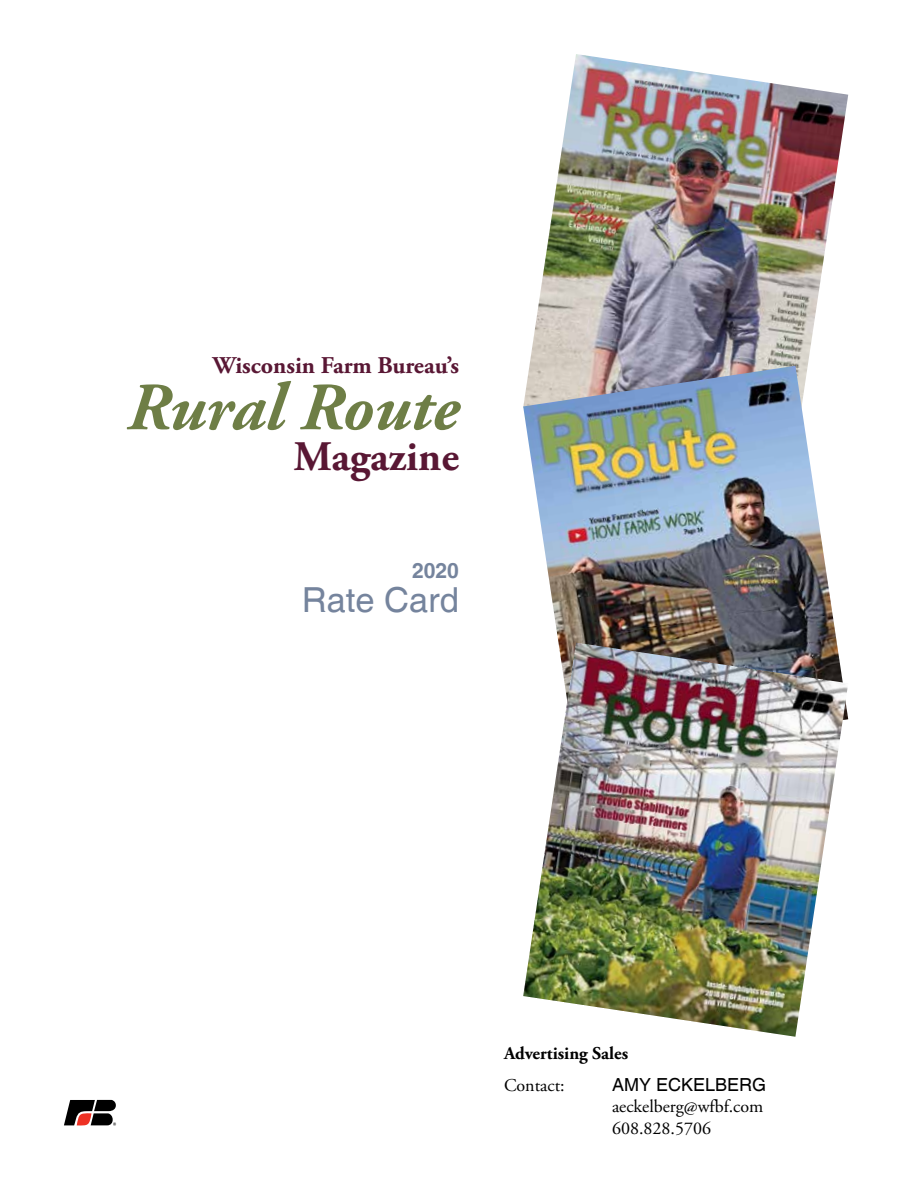
<style>
.page{position:relative;width:918px;height:1188px;background:#fff}
.page>*{position:absolute;margin:0;border:0;box-sizing:border-box;transform-origin:0 0}
.t1{font:italic 700 67.5px "Adobe Garamond Pro";color:#6e7e46}
.t2{font:700 42px "Adobe Garamond Pro";color:#591734}
.t3{font:34.5px "Helvetica";color:#75849d}
.t4{font:700 24px "Adobe Garamond Pro";color:#591734}
.t5{font:700 21px "Helvetica";color:#75849d}
.t6{font:18px/21.6px "Adobe Garamond Pro";color:#000}
.t7{font:700 18px "Adobe Garamond Pro";color:#000}
.t8{font:18px "Helvetica";color:#000}
</style>
<div class="page">
<svg style="left:64px;top:1100px;width:52px;height:26px"></svg>
<img style="left:529px;top:54px;width:319px;height:312px">
<img style="left:523px;top:366px;width:314px;height:277px">
<img style="left:523px;top:643px;width:325px;height:394px">
<h3 class="t4" style="left:213px;top:351px;width:248px">Wisconsin Farm Bureau’s</h3>
<h1 class="t1" style="left:127px;top:369px;width:334px">Rural Route</h1>
<h2 class="t2" style="left:294px;top:432px;width:167px">Magazine</h2>
<p class="t5" style="left:412px;top:558px;width:48px">2020</p>
<h3 class="t3" style="left:302px;top:580px;width:159px">Rate Card</h3>
<p class="t7" style="left:504px;top:1043px;width:126px">Advertising Sales</p>
<p class="t6" style="left:504px;top:1075px;width:62px">Contact:</p>
<p class="t8" style="left:612px;top:1074px;width:156px">AMY ECKELBERG</p>
<p class="t6" style="left:612px;top:1097px;width:153px">aeckelberg@wfbf.com<br>608.828.5706</p>
</div>
